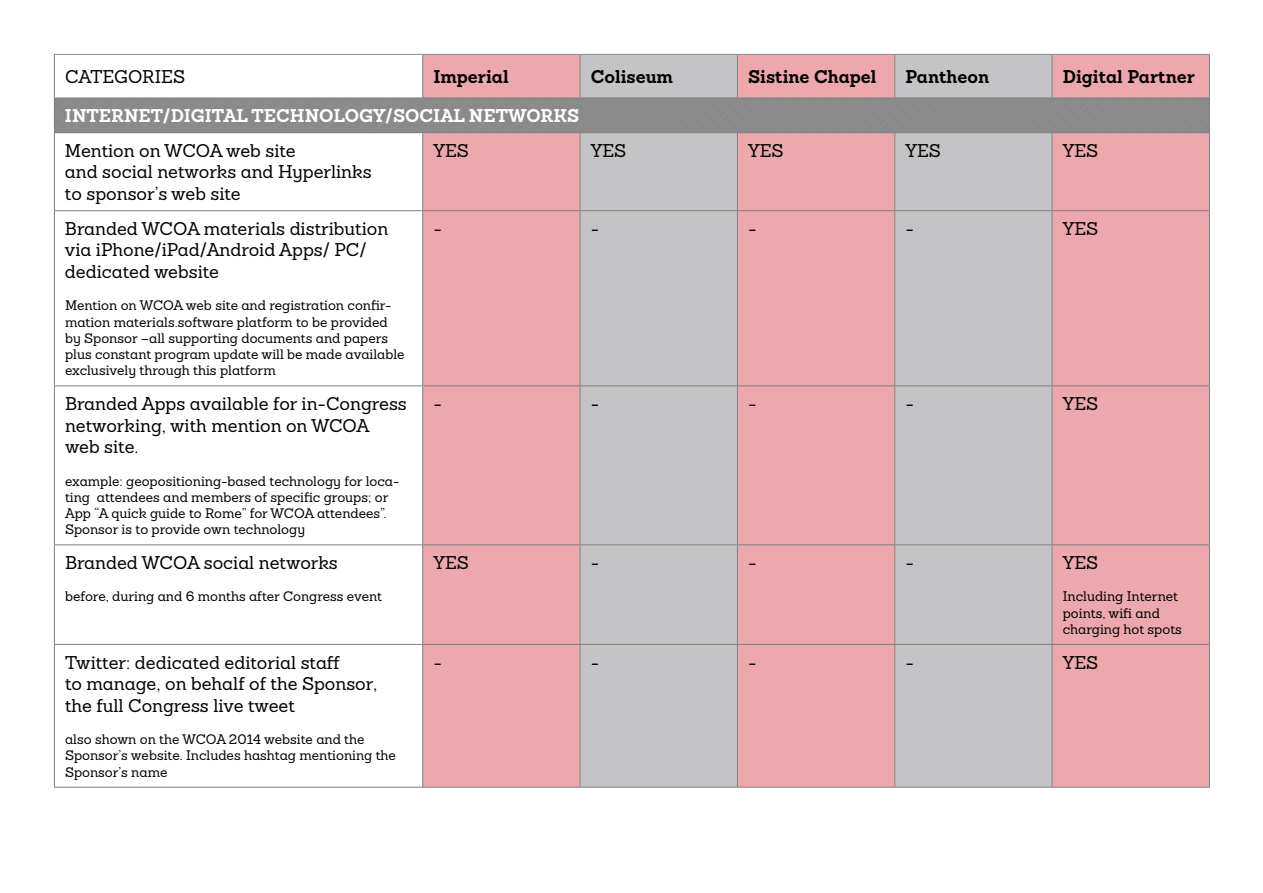
<style>
.page{position:relative;width:1263px;height:893px;background:#fff}
.page>*{position:absolute;margin:0;border:0;box-sizing:border-box;transform-origin:0 0}
.t1{font:18px/21.6px "Sanchez";color:#000}
.t2{font:700 18px "Sanchez";color:#000}
.t3{font:700 18px "Sanchez";color:#fff}
.t4{font:13.5px/16.2px "Sanchez";color:#000}
</style>
<div class="page">
<div style="left:55px;top:99px;width:368px;height:33px;background:#8a8a8c"></div>
<div style="left:423px;top:55px;width:786px;height:732px;background:#eca8ad"></div>
<svg style="left:580px;top:55px;width:472px;height:732px;background:#cdb8bb"></svg>
<hr style="left:54px;top:55px;width:1px;height:43px;background:#808080">
<hr style="left:422px;top:55px;width:1px;height:43px;background:#808080">
<hr style="left:580px;top:55px;width:1px;height:43px;background:#808080">
<hr style="left:737px;top:55px;width:1px;height:43px;background:#808080">
<hr style="left:894px;top:55px;width:1px;height:43px;background:#808080">
<hr style="left:1052px;top:55px;width:1px;height:43px;background:#808080">
<hr style="left:1209px;top:55px;width:1px;height:43px;background:#808080">
<hr style="left:54px;top:98px;width:369px;height:1px;background:#808080">
<hr style="left:54px;top:98px;width:1px;height:34px;background:#808080">
<hr style="left:423px;top:98px;width:157px;height:1px;background:#808080">
<hr style="left:580px;top:98px;width:157px;height:1px;background:#808080">
<hr style="left:737px;top:98px;width:158px;height:1px;background:#808080">
<hr style="left:895px;top:98px;width:157px;height:1px;background:#808080">
<hr style="left:1052px;top:98px;width:158px;height:1px;background:#808080">
<hr style="left:1209px;top:98px;width:1px;height:34px;background:#808080">
<hr style="left:54px;top:132px;width:369px;height:1px;background:#808080">
<hr style="left:54px;top:133px;width:1px;height:77px;background:#808080">
<hr style="left:423px;top:132px;width:157px;height:1px;background:#808080">
<hr style="left:422px;top:133px;width:1px;height:77px;background:#808080">
<hr style="left:580px;top:132px;width:157px;height:1px;background:#808080">
<hr style="left:580px;top:133px;width:1px;height:77px;background:#808080">
<hr style="left:737px;top:132px;width:158px;height:1px;background:#808080">
<hr style="left:737px;top:133px;width:1px;height:77px;background:#808080">
<hr style="left:895px;top:132px;width:157px;height:1px;background:#808080">
<hr style="left:894px;top:133px;width:1px;height:77px;background:#808080">
<hr style="left:1052px;top:132px;width:158px;height:1px;background:#808080">
<hr style="left:1052px;top:133px;width:1px;height:77px;background:#808080">
<hr style="left:1209px;top:133px;width:1px;height:77px;background:#808080">
<hr style="left:54px;top:210px;width:369px;height:1px;background:#808080">
<hr style="left:54px;top:211px;width:1px;height:174px;background:#808080">
<hr style="left:423px;top:210px;width:157px;height:1px;background:#808080">
<hr style="left:422px;top:211px;width:1px;height:174px;background:#808080">
<hr style="left:580px;top:210px;width:157px;height:1px;background:#808080">
<hr style="left:580px;top:211px;width:1px;height:174px;background:#808080">
<hr style="left:737px;top:210px;width:158px;height:1px;background:#808080">
<hr style="left:737px;top:211px;width:1px;height:174px;background:#808080">
<hr style="left:895px;top:210px;width:157px;height:1px;background:#808080">
<hr style="left:894px;top:211px;width:1px;height:174px;background:#808080">
<hr style="left:1052px;top:210px;width:158px;height:1px;background:#808080">
<hr style="left:1052px;top:211px;width:1px;height:174px;background:#808080">
<hr style="left:1209px;top:211px;width:1px;height:174px;background:#808080">
<hr style="left:54px;top:385px;width:369px;height:1px;background:#808080">
<hr style="left:54px;top:386px;width:1px;height:158px;background:#808080">
<hr style="left:423px;top:385px;width:157px;height:1px;background:#808080">
<hr style="left:422px;top:386px;width:1px;height:158px;background:#808080">
<hr style="left:580px;top:385px;width:157px;height:1px;background:#808080">
<hr style="left:580px;top:386px;width:1px;height:158px;background:#808080">
<hr style="left:737px;top:385px;width:158px;height:1px;background:#808080">
<hr style="left:737px;top:386px;width:1px;height:158px;background:#808080">
<hr style="left:895px;top:385px;width:157px;height:1px;background:#808080">
<hr style="left:894px;top:386px;width:1px;height:158px;background:#808080">
<hr style="left:1052px;top:385px;width:158px;height:1px;background:#808080">
<hr style="left:1052px;top:386px;width:1px;height:158px;background:#808080">
<hr style="left:1209px;top:386px;width:1px;height:158px;background:#808080">
<hr style="left:54px;top:544px;width:369px;height:1px;background:#808080">
<hr style="left:54px;top:545px;width:1px;height:99px;background:#808080">
<hr style="left:423px;top:544px;width:157px;height:1px;background:#808080">
<hr style="left:422px;top:545px;width:1px;height:99px;background:#808080">
<hr style="left:580px;top:544px;width:157px;height:1px;background:#808080">
<hr style="left:580px;top:545px;width:1px;height:99px;background:#808080">
<hr style="left:737px;top:544px;width:158px;height:1px;background:#808080">
<hr style="left:737px;top:545px;width:1px;height:99px;background:#808080">
<hr style="left:895px;top:544px;width:157px;height:1px;background:#808080">
<hr style="left:894px;top:545px;width:1px;height:99px;background:#808080">
<hr style="left:1052px;top:544px;width:158px;height:1px;background:#808080">
<hr style="left:1052px;top:545px;width:1px;height:99px;background:#808080">
<hr style="left:1209px;top:545px;width:1px;height:99px;background:#808080">
<hr style="left:54px;top:644px;width:369px;height:1px;background:#808080">
<hr style="left:54px;top:645px;width:1px;height:142px;background:#808080">
<hr style="left:423px;top:644px;width:157px;height:1px;background:#808080">
<hr style="left:422px;top:645px;width:1px;height:142px;background:#808080">
<hr style="left:580px;top:644px;width:157px;height:1px;background:#808080">
<hr style="left:580px;top:645px;width:1px;height:142px;background:#808080">
<hr style="left:737px;top:644px;width:158px;height:1px;background:#808080">
<hr style="left:737px;top:645px;width:1px;height:142px;background:#808080">
<hr style="left:895px;top:644px;width:157px;height:1px;background:#808080">
<hr style="left:894px;top:645px;width:1px;height:142px;background:#808080">
<hr style="left:1052px;top:644px;width:158px;height:1px;background:#808080">
<hr style="left:1052px;top:645px;width:1px;height:142px;background:#808080">
<hr style="left:1209px;top:645px;width:1px;height:142px;background:#808080">
<hr style="left:54px;top:787px;width:369px;height:1px;background:#808080">
<hr style="left:423px;top:787px;width:157px;height:1px;background:#808080">
<hr style="left:580px;top:787px;width:157px;height:1px;background:#808080">
<hr style="left:737px;top:787px;width:158px;height:1px;background:#808080">
<hr style="left:895px;top:787px;width:157px;height:1px;background:#808080">
<hr style="left:1052px;top:787px;width:158px;height:1px;background:#808080">
<hr style="left:54px;top:54px;width:369px;height:1px;background:#8a8a8c">
<hr style="left:423px;top:54px;width:157px;height:1px;background:#8a8a8c">
<hr style="left:580px;top:54px;width:157px;height:1px;background:#8a8a8c">
<hr style="left:737px;top:54px;width:158px;height:1px;background:#8a8a8c">
<hr style="left:895px;top:54px;width:157px;height:1px;background:#8a8a8c">
<hr style="left:1052px;top:54px;width:158px;height:1px;background:#8a8a8c">
<h1 class="t1" style="left:65px;top:66px;width:122px">CATEGORIES</h1>
<h1 class="t2" style="left:433px;top:64px;width:77px">Imperial</h1>
<h1 class="t2" style="left:591px;top:64px;width:84px">Coliseum</h1>
<h1 class="t2" style="left:748px;top:64px;width:130px">Sistine Chapel</h1>
<h1 class="t2" style="left:905px;top:64px;width:85px">Pantheon</h1>
<h1 class="t2" style="left:1063px;top:64px;width:134px">Digital Partner</h1>
<h1 class="t3" style="left:65px;top:103px;width:516px">INTERNET/DIGITAL TECHNOLOGY/SOCIAL NETWORKS</h1>
<h1 class="t1" style="left:65px;top:139px;width:308px">Mention on WCOA web site<br>and social networks and Hyperlinks to sponsor’s web site</h1>
<h1 class="t1" style="left:433px;top:139px;width:37px">YES</h1>
<h1 class="t1" style="left:591px;top:139px;width:37px">YES</h1>
<h1 class="t1" style="left:748px;top:139px;width:37px">YES</h1>
<h1 class="t1" style="left:905px;top:139px;width:37px">YES</h1>
<h1 class="t1" style="left:1063px;top:139px;width:37px">YES</h1>
<h1 class="t1" style="left:65px;top:217px;width:325px">Branded WCOA materials distribution via iPhone/iPad/Android Apps/ PC/ dedicated website</h1>
<p class="t4" style="left:65px;top:297px;width:341px">Mention on WCOA web site and registration confir&shy;mation materials.software platform to be provided by Sponsor –all supporting documents and papers plus constant program update will be made available exclusively through this platform</p>
<h1 class="t1" style="left:433px;top:217px;width:10px">-</h1>
<h1 class="t1" style="left:591px;top:217px;width:10px">-</h1>
<h1 class="t1" style="left:748px;top:217px;width:10px">-</h1>
<h1 class="t1" style="left:905px;top:217px;width:10px">-</h1>
<h1 class="t1" style="left:1063px;top:217px;width:37px">YES</h1>
<h1 class="t1" style="left:65px;top:393px;width:343px">Branded Apps available for in-Congress networking, with mention on WCOA web site.</h1>
<p class="t4" style="left:65px;top:473px;width:336px">example: geopositioning-based technology for loca&shy;ting attendees and members of specific groups; or App “A quick guide to Rome” for WCOA attendees”.<br>Sponsor is to provide own technology</p>
<h1 class="t1" style="left:65px;top:552px;width:274px">Branded WCOA social networks</h1>
<p class="t4" style="left:65px;top:588px;width:319px">before, during and 6 months after Congress event</p>
<h1 class="t1" style="left:65px;top:651px;width:314px">Twitter: dedicated editorial staff<br>to manage, on behalf of the Sponsor, the full Congress live tweet</h1>
<p class="t4" style="left:65px;top:731px;width:332px">also shown on the WCOA 2014 website and the<br>Sponsor’s website. Includes hashtag mentioning the<br>Sponsor’s name</p>
<h1 class="t1" style="left:433px;top:393px;width:10px">-</h1>
<h1 class="t1" style="left:591px;top:393px;width:10px">-</h1>
<h1 class="t1" style="left:748px;top:393px;width:10px">-</h1>
<h1 class="t1" style="left:905px;top:393px;width:10px">-</h1>
<h1 class="t1" style="left:1063px;top:393px;width:37px">YES</h1>
<h1 class="t1" style="left:433px;top:552px;width:37px">YES</h1>
<h1 class="t1" style="left:591px;top:552px;width:10px">-</h1>
<h1 class="t1" style="left:748px;top:552px;width:10px">-</h1>
<h1 class="t1" style="left:905px;top:552px;width:10px">-</h1>
<h1 class="t1" style="left:1063px;top:552px;width:37px">YES</h1>
<p class="t4" style="left:1063px;top:588px;width:121px">Including Internet points, wifi and charging hot spots</p>
<h1 class="t1" style="left:433px;top:651px;width:10px">-</h1>
<h1 class="t1" style="left:591px;top:651px;width:10px">-</h1>
<h1 class="t1" style="left:748px;top:651px;width:10px">-</h1>
<h1 class="t1" style="left:905px;top:651px;width:10px">-</h1>
<h1 class="t1" style="left:1063px;top:651px;width:37px">YES</h1>
</div>
